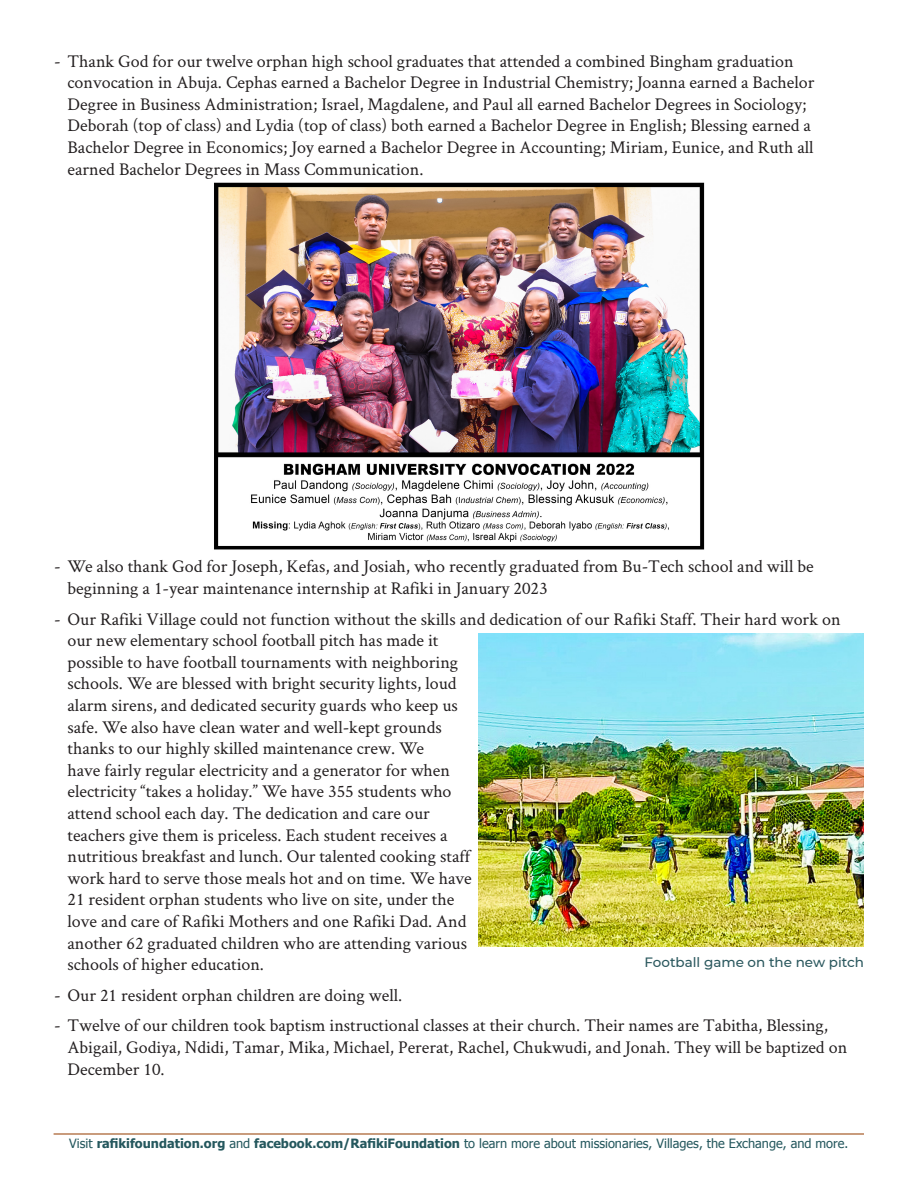
<style>
.page{position:relative;width:918px;height:1188px;background:#fff}
.page>*{position:absolute;margin:0;border:0;box-sizing:border-box;transform-origin:0 0}
.t1{font:18px/21.6px "Crimson Text";color:#231f20}
.Photo_Caption{font:500 13.5px "Montserrat";color:#2b585e}
.t2{font:12.75px "Tahoma";color:#24575d}
.s1{font-weight:700}
</style>
<div class="page">
<hr style="left:54px;top:1133px;width:810px;height:2px;background:#b77b52">
<img style="left:214px;top:182px;width:491px;height:368px">
<img style="left:478px;top:634px;width:386px;height:313px">
<p class="t1" style="left:68px;top:49px;width:748px;text-indent:-14px">- Thank God for our twelve orphan high school graduates that attended a combined Bingham graduation convocation in Abuja. Cephas earned a Bachelor Degree in Industrial Chemistry; Joanna earned a Bachelor Degree in Business Administration; Israel, Magdalene, and Paul all earned Bachelor Degrees in Sociology; Deborah (top of class) and Lydia (top of class) both earned a Bachelor Degree in English; Blessing earned a Bachelor Degree in Economics; Joy earned a Bachelor Degree in Accounting; Miriam, Eunice, and Ruth all earned Bachelor Degrees in Mass Communication.</p>
<p class="t1" style="left:68px;top:555px;width:748px;text-indent:-14px">- We also thank God for Joseph, Kefas, and Josiah, who recently graduated from Bu-Tech school and will be beginning a 1-year maintenance internship at Rafiki in January 2023</p>
<p class="t1" style="left:68px;top:607px;width:775px;text-indent:-14px">- Our Rafiki Village could not function without the skills and dedication of our Rafiki Staff. Their hard work on our new elementary school football pitch has made it<br>possible to have football tournaments with neighboring<br>schools. We are blessed with bright security lights, loud<br>alarm sirens, and dedicated security guards who keep us<br>safe. We also have clean water and well-kept grounds<br>thanks to our highly skilled maintenance crew. We<br>have fairly regular electricity and a generator for when<br>electricity “takes a holiday.” We have 355 students who<br>attend school each day. The dedication and care our<br>teachers give them is priceless. Each student receives a<br>nutritious breakfast and lunch. Our talented cooking staff<br>work hard to serve those meals hot and on time. We have<br>21 resident orphan students who live on site, under the<br>love and care of Rafiki Mothers and one Rafiki Dad. And<br>another 62 graduated children who are attending various<br>schools of higher education.</p>
<p class="t1" style="left:54px;top:984px;width:350px">- Our 21 resident orphan children are doing well.</p>
<p class="t1" style="left:68px;top:1014px;width:781px;text-indent:-14px">- Twelve of our children took baptism instructional classes at their church. Their names are Tabitha, Blessing,<br>Abigail, Godiya, Ndidi, Tamar, Mika, Michael, Pererat, Rachel, Chukwudi, and Jonah. They will be baptized on<br>December 10.</p>
<p class="Photo_Caption" style="left:645px;top:953px;width:221px">Football game on the new pitch</p>
<p class="t2" style="left:69px;top:1135px;width:780px">Visit <span class="s1">rafikifoundation.org</span> and <span class="s1">facebook.com/RafikiFoundation</span> to learn more about missionaries, Villages, the Exchange, and more.</p>
</div>
